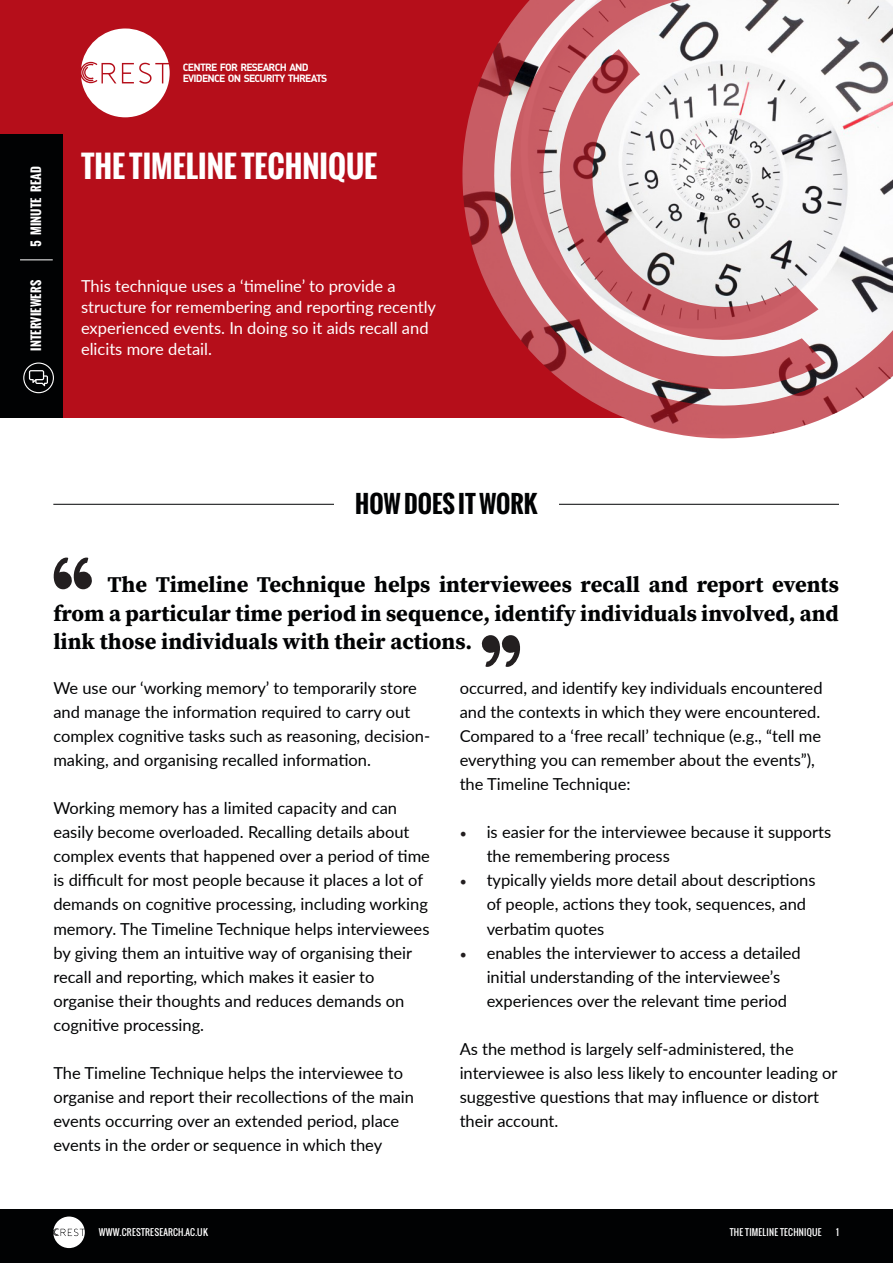
<style>
.page{position:relative;width:893px;height:1263px;background:#fff}
.page>*{position:absolute;margin:0;border:0;box-sizing:border-box;transform-origin:0 0}
.t1{font:700 30px "Oswald";color:#fff}
.t2{font:700 24px "Oswald";color:#010203}
.t3{font:700 22.5px/28.5px "Source Serif Pro";color:#010203;text-align:justify}
.t4{font:16.5px/24px "Lato";color:#010203}
.t5{font:16.5px/21px "Lato";color:#fff}
.t6{font:700 12px "Oswald";letter-spacing:.01em;color:#fff}
.t7{font:10.35px/11.4px "DIN Bold Alternate";letter-spacing:-.075em;color:#fff}
.t8{font:9px "Oswald";letter-spacing:.025em;color:#fff}
.t9{font:3.75px/4.1px "DIN Bold Alternate";letter-spacing:-.075em;color:#fff}
.s1{font-family:"Minion Pro";font-size:18px;color:#231f20}
</style>
<div class="page">
<div style="left:0;top:1209px;width:893px;height:54px;background:#010203"></div>
<svg style="left:53px;top:1216px;width:32px;height:32px"></svg>
<div style="left:0;top:0;width:797px;height:418px;background:#b50e1a"></div>
<svg style="left:81px;top:29px;width:89px;height:88px"></svg>
<div style="left:0;top:135px;width:62px;height:283px;background:#010203"></div>
<div style="left:23px;top:362px;width:31px;height:31px;border:1px solid #fff;border-radius:50%"></div>
<svg style="left:29px;top:370px;width:19px;height:16px"></svg>
<hr style="left:20px;top:259px;width:33px;height:1px;background:#fff">
<svg style="left:462px;top:0;width:431px;height:439px"></svg>
<hr style="left:53px;top:504px;width:786px;height:1px;background:#010203">
<div style="left:334px;top:486px;width:225px;height:36px;background:#fff"></div>
<svg style="left:53px;top:558px;width:39px;height:31px"></svg>
<svg style="left:482px;top:635px;width:38px;height:32px"></svg>
<p class="t6" style="left:27px;top:247px;width:82px;rotate:-90deg">5 MINUTE READ</p>
<p class="t6" style="left:27px;top:351px;width:72px;rotate:-90deg">INTERVIEWERS</p>
<p class="t7" style="left:183px;top:61px;width:146px">CENTRE FOR RESEARCH AND<br>EVIDENCE ON SECURITY THREATS</p>
<p class="t1" style="left:81px;top:144px;width:298px">THE TIMELINE TECHNIQUE</p>
<p class="t5" style="left:81px;top:275px;width:357px">This technique uses a ‘timeline’ to provide a structure for remembering and reporting recently experienced events. In doing so it aids recall and elicits more detail.</p>
<p class="t2" style="left:355px;top:486px;width:184px">HOW DOES IT WORK</p>
<p class="t3" style="left:53px;top:571px;width:787px;text-indent:54px">The Timeline Technique helps interviewees recall and report events from a particular time period in sequence, identify individuals involved, and link those individuals with their actions.</p>
<p class="t4" style="left:53px;top:676px;width:378px">We use our ‘working memory’ to temporarily store and manage the information required to carry out complex cognitive tasks such as reasoning, decision&shy;making, and organising recalled information.</p>
<p class="t4" style="left:53px;top:796px;width:378px">Working memory has a limited capacity and can easily become overloaded. Recalling details about complex events that happened over a period of time is difficult for most people because it places a lot of demands on cognitive processing, including working memory. The Timeline Technique helps interviewees by giving them an intuitive way of organising their recall and reporting, which makes it easier to organise their thoughts and reduces demands on cognitive processing.</p>
<p class="t4" style="left:53px;top:1060px;width:362px">The Timeline Technique helps the interviewee to organise and report their recollections of the main events occurring over an extended period, place events in the order or sequence in which they</p>
<p class="t4" style="left:460px;top:676px;width:364px">occurred, and identify key individuals encountered and the contexts in which they were encountered.<br>Compared to a ‘free recall’ technique (e.g., “tell me everything you can remember about the events”), the Timeline Technique:</p>
<p class="t4" style="left:487px;top:820px;width:346px;text-indent:-27px"><span class="s1">•</span> is easier for the interviewee because it supports the remembering process</p>
<p class="t4" style="left:487px;top:868px;width:330px;text-indent:-27px"><span class="s1">•</span> typically yields more detail about descriptions of people, actions they took, sequences, and verbatim quotes</p>
<p class="t4" style="left:487px;top:940px;width:316px;text-indent:-27px"><span class="s1">•</span> enables the interviewer to access a detailed initial understanding of the interviewee’s experiences over the relevant time period</p>
<p class="t4" style="left:460px;top:1036px;width:379px">As the method is largely self-administered, the interviewee is also less likely to encounter leading or suggestive questions that may influence or distort their account.</p>
<p class="t8" style="left:99px;top:1225px;width:111px">WWW.CRESTRESEARCH.AC.UK</p>
<p class="t8" style="left:730px;top:1225px;width:94px">THE TIMELINE TECHNIQUE</p>
<p class="t8" style="left:836px;top:1225px;width:4px">1</p>
<p class="t9" style="left:89px;top:1228px;width:53px">CENTRE FOR RESEARCH AND<br>EVIDENCE ON SECURITY THREATS</p>
</div>
